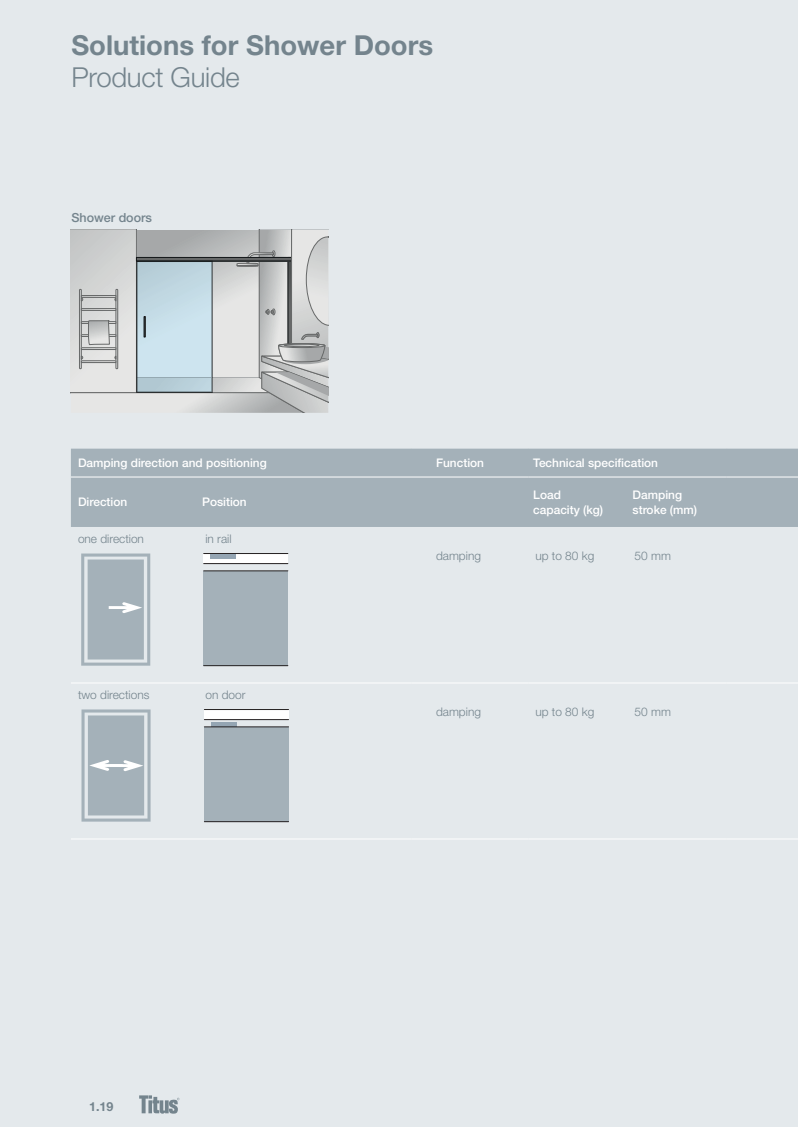
<style>
.page{position:relative;width:798px;height:1127px;background:#fff}
.page>*{position:absolute;margin:0;border:0;box-sizing:border-box;transform-origin:0 0}
.t1{font:700 27.5px "Helvetica Neue LT Pro";color:#74848d}
.t2{font:300 27.5px "Helvetica Neue LT Pro";letter-spacing:-.01em;color:#74848d}
.t3{font:500 12.5px "Helvetica Neue LT Pro";color:#74848d}
.t4{font:700 12.5px "Helvetica Neue LT Pro";color:#74848d}
.t5{font:500 11.88px/14.2px "Helvetica Neue LT Pro";color:#fff}
.t6{font:300 11.88px "Helvetica Neue LT Pro";color:#74848d}
</style>
<div class="page">
<div style="left:0;top:0;width:798px;height:1126px;background:#e4e9ec"></div>
<svg style="left:139px;top:1095px;width:40px;height:18px"></svg>
<svg style="left:71px;top:230px;width:258px;height:183px;background:#c5cbcd"></svg>
<div style="left:71px;top:448px;width:727px;height:79px;background:#a4b1b9"></div>
<hr style="left:71px;top:476px;width:457px;height:1px;background:#fff">
<hr style="left:528px;top:476px;width:198px;height:1px;background:#fff">
<hr style="left:726px;top:476px;width:72px;height:1px;background:#fff">
<hr style="left:411px;top:682px;width:117px;height:1px;background:#fff">
<hr style="left:528px;top:682px;width:198px;height:1px;background:#fff">
<hr style="left:726px;top:682px;width:72px;height:1px;background:#fff">
<hr style="left:411px;top:838px;width:117px;height:1px;background:#fff">
<hr style="left:528px;top:838px;width:198px;height:1px;background:#fff">
<hr style="left:726px;top:838px;width:72px;height:1px;background:#fff">
<hr style="left:71px;top:838px;width:340px;height:1px;background:#fff">
<hr style="left:71px;top:682px;width:340px;height:1px;background:#fff">
<svg style="left:81px;top:553px;width:69px;height:112px;background:#aebac1"></svg>
<div style="left:204px;top:570px;width:84px;height:95px;background:#a4b1b9"></div>
<div style="left:204px;top:553px;width:84px;height:10px;background:#fff"></div>
<hr style="left:204px;top:563px;width:84px;height:1px;background:#231f20">
<hr style="left:204px;top:553px;width:84px;height:1px;background:#231f20">
<hr style="left:204px;top:570px;width:84px;height:1px;background:#231f20">
<hr style="left:204px;top:665px;width:84px;height:1px;background:#231f20">
<div style="left:210px;top:553px;width:26px;height:5px;background:#94a5b3"></div>
<svg style="left:81px;top:709px;width:69px;height:112px;background:#b0bbc2"></svg>
<div style="left:204px;top:726px;width:84px;height:95px;background:#a4b1b9"></div>
<div style="left:204px;top:709px;width:84px;height:10px;background:#fff"></div>
<hr style="left:211px;top:722px;width:26px;height:4px;background:#94a5b3">
<hr style="left:204px;top:719px;width:84px;height:1px;background:#231f20">
<hr style="left:204px;top:709px;width:84px;height:1px;background:#231f20">
<hr style="left:204px;top:726px;width:84px;height:1px;background:#231f20">
<hr style="left:204px;top:821px;width:84px;height:1px;background:#231f20">
<h1 class="t1" style="left:71px;top:35px;width:363px">Solutions for Shower Doors</h1>
<h1 class="t2" style="left:71px;top:67px;width:170px">Product Guide</h1>
<p class="t3" style="left:71px;top:213px;width:82px">Shower doors</p>
<p class="t5" style="left:78px;top:456px;width:190px">Damping direction and positioning</p>
<p class="t5" style="left:436px;top:456px;width:49px">Function</p>
<p class="t5" style="left:533px;top:456px;width:126px">Technical specification</p>
<p class="t5" style="left:78px;top:496px;width:51px">Direction</p>
<p class="t5" style="left:202px;top:496px;width:46px">Position</p>
<p class="t5" style="left:533px;top:489px;width:71px">Load capacity (kg)</p>
<p class="t5" style="left:632px;top:489px;width:66px">Damping stroke (mm)</p>
<p class="t6" style="left:78px;top:534px;width:68px">one direction</p>
<p class="t6" style="left:205px;top:534px;width:28px">in rail</p>
<p class="t6" style="left:436px;top:551px;width:46px">damping</p>
<p class="t6" style="left:535px;top:551px;width:60px">up to 80 kg</p>
<p class="t6" style="left:634px;top:551px;width:38px">50 mm</p>
<p class="t6" style="left:78px;top:690px;width:73px">two directions</p>
<p class="t6" style="left:205px;top:690px;width:42px">on door</p>
<p class="t4" style="left:89px;top:1102px;width:26px">1.19</p>
<p class="t6" style="left:436px;top:707px;width:46px">damping</p>
<p class="t6" style="left:535px;top:707px;width:60px">up to 80 kg</p>
<p class="t6" style="left:634px;top:707px;width:38px">50 mm</p>
</div>
